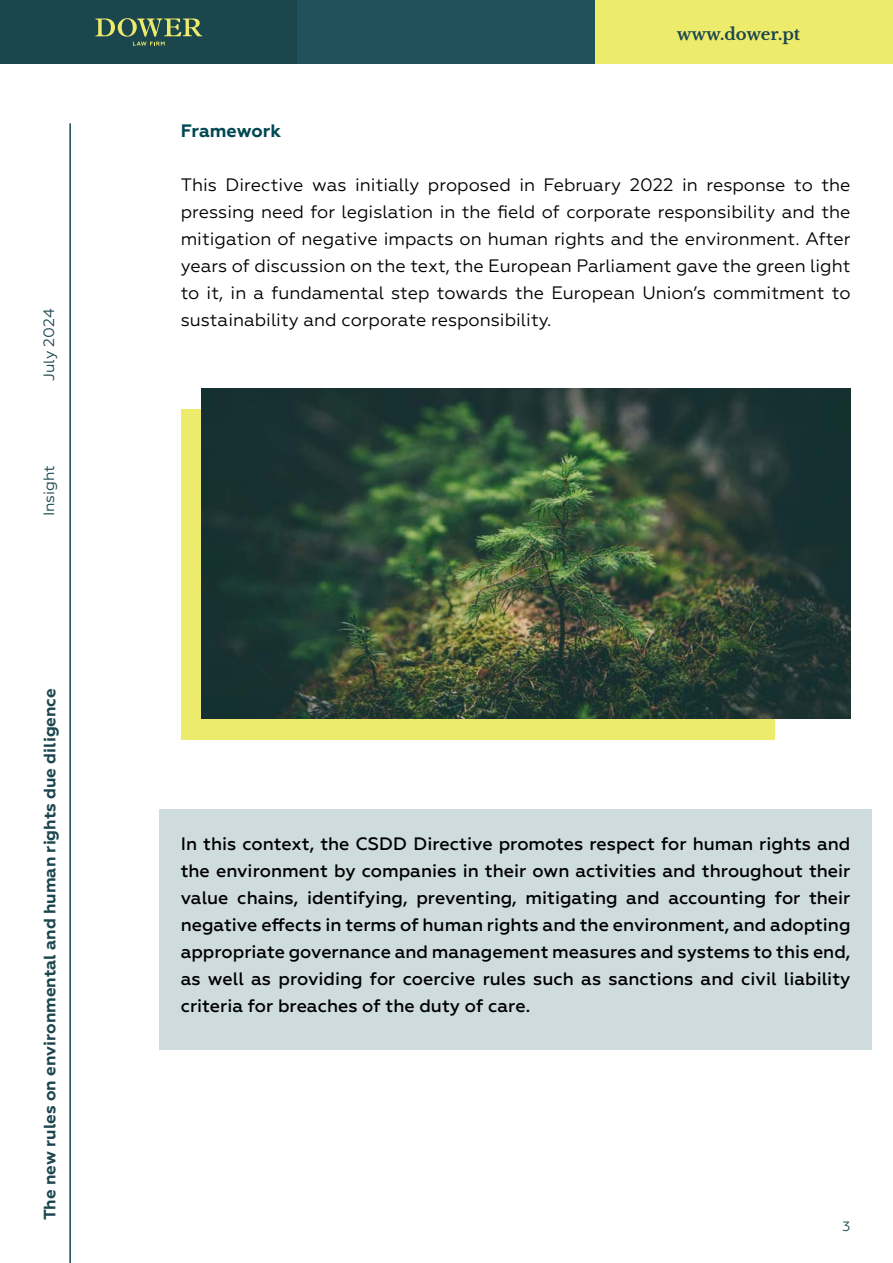
<style>
.page{position:relative;width:893px;height:1263px;background:#fff}
.page>*{position:absolute;margin:0;border:0;box-sizing:border-box;transform-origin:0 0}
.t1{font:500 18px/27px "Geometria";color:#000;text-align:justify}
.t2{font:18px/27px "Geometria";color:#000;text-align:justify}
.t3{font:700 18px "Geometria";color:#004751}
.t4{font:700 16.5px "Geometria";color:#1b464f}
.t5{font:700 16.5px "Libre Baskerville";color:#1b464e}
.t6{font:15px "Geometria";color:#1b464e}
.t7{font:15px "Geometria";color:#1b464f}
.t8{font:13.5px "Geometria";color:#1b464e}
</style>
<div class="page">
<div style="left:0;top:0;width:298px;height:64px;background:#1b464e"></div>
<div style="left:298px;top:0;width:297px;height:64px;background:#21525c"></div>
<div style="left:595px;top:0;width:298px;height:64px;background:#edeb6b"></div>
<svg style="left:96px;top:18px;width:106px;height:28px"></svg>
<hr style="left:69px;top:123px;width:2px;height:1140px;background:#1b464f">
<div style="left:159px;top:809px;width:713px;height:241px;background:#cfdcde"></div>
<div style="left:181px;top:410px;width:594px;height:330px;background:#edeb6b"></div>
<img style="left:201px;top:389px;width:649px;height:330px">
<p class="t6" style="left:40px;top:381px;width:74px;rotate:-90deg">July 2024</p>
<p class="t7" style="left:40px;top:516px;width:53px;rotate:-90deg">Insight</p>
<p class="t4" style="left:40px;top:1220px;width:534px;rotate:-90deg">The new rules on environmental and human rights due diligence</p>
<p class="t3" style="left:181px;top:120px;width:102px">Framework</p>
<p class="t5" style="left:677px;top:24px;width:125px">www.dower.pt</p>
<p class="t2" style="left:181px;top:172px;width:671px">This Directive was initially proposed in February 2022 in response to the pressing need for legislation in the field of corporate responsibility and the mitigation of negative impacts on human rights and the environment. After years of discussion on the text, the European Parliament gave the green light to it, in a fundamental step towards the European Union’s commitment to sustainability and corporate responsibility.</p>
<p class="t1" style="left:181px;top:830px;width:671px">In this context, the CSDD Directive promotes respect for human rights and the environment by companies in their own activities and throughout their value chains, identifying, preventing, mitigating and accounting for their negative effects in terms of human rights and the environment, and adopting appropriate governance and management measures and systems to this end, as well as providing for coercive rules such as sanctions and civil liability criteria for breaches of the duty of care.</p>
<p class="t8" style="left:843px;top:1218px;width:9px">3</p>
</div>
